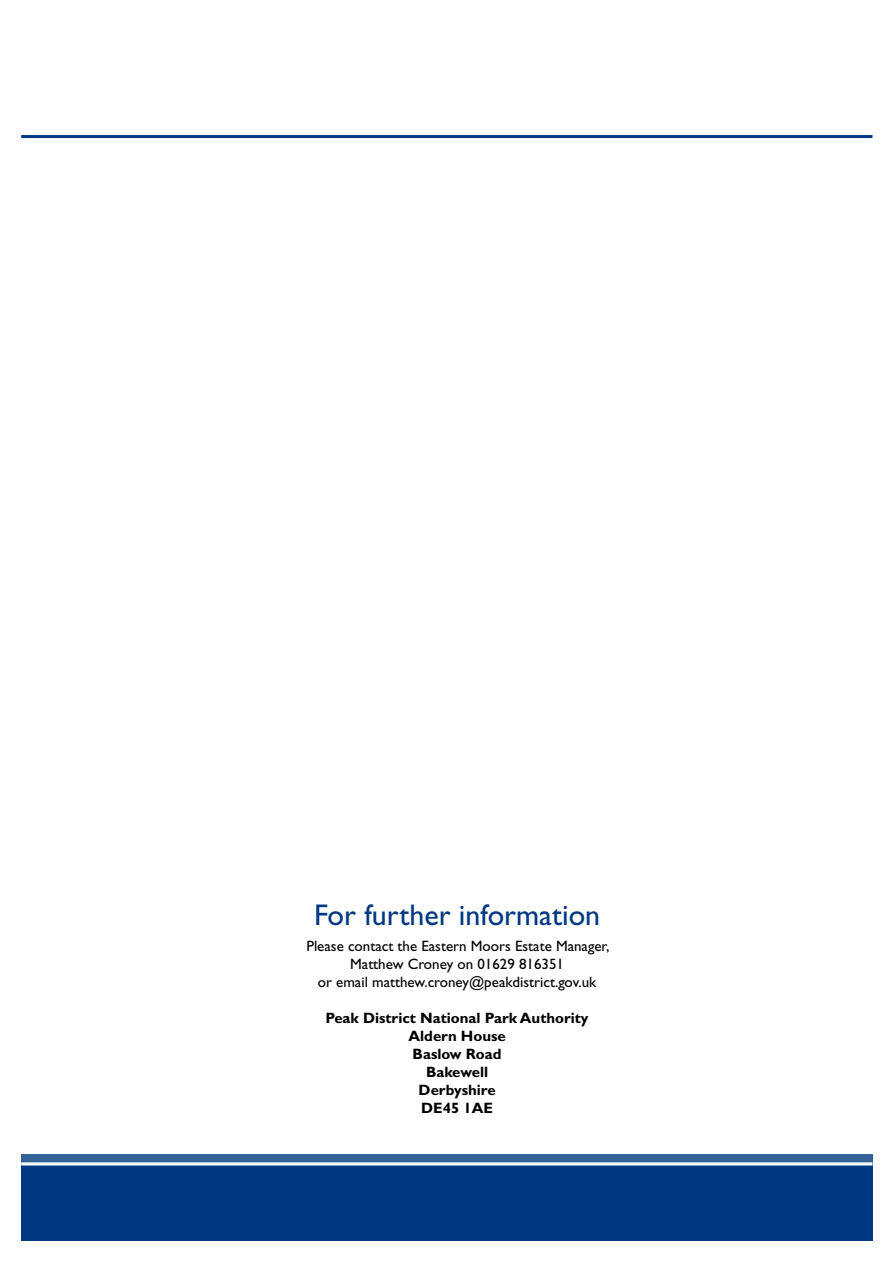
<style>
.page{position:relative;width:893px;height:1263px;background:#fff}
.page>*{position:absolute;margin:0;border:0;box-sizing:border-box;transform-origin:0 0}
.t1{font:30px "Gill Sans";color:#003882}
.t2{font:15px/18px "Gill Sans";color:#000;text-align:center}
.t3{font:700 15px/18px "Gill Sans";color:#000;text-align:center}
</style>
<div class="page">
<div style="left:21px;top:1155px;width:851px;height:21px;background:#316495"></div>
<div style="left:21px;top:1164px;width:851px;height:77px;background:#003882"></div>
<hr style="left:21px;top:1163px;width:851px;height:2px;background:#fff">
<hr style="left:21px;top:135px;width:851px;height:3px;background:#003882">
<h1 class="t1" style="left:314px;top:897px;width:288px">For further information</h1>
<p class="t2" style="left:306px;top:937px;width:304px">Please contact the Eastern Moors Estate Manager,<br>Matthew Croney on 01629 816351<br>or email matthew.croney@peakdistrict.gov.uk</p>
<p class="t3" style="left:326px;top:1009px;width:264px">Peak District National Park Authority<br>Aldern House<br>Baslow Road<br>Bakewell<br>Derbyshire<br>DE45 1AE</p>
</div>
